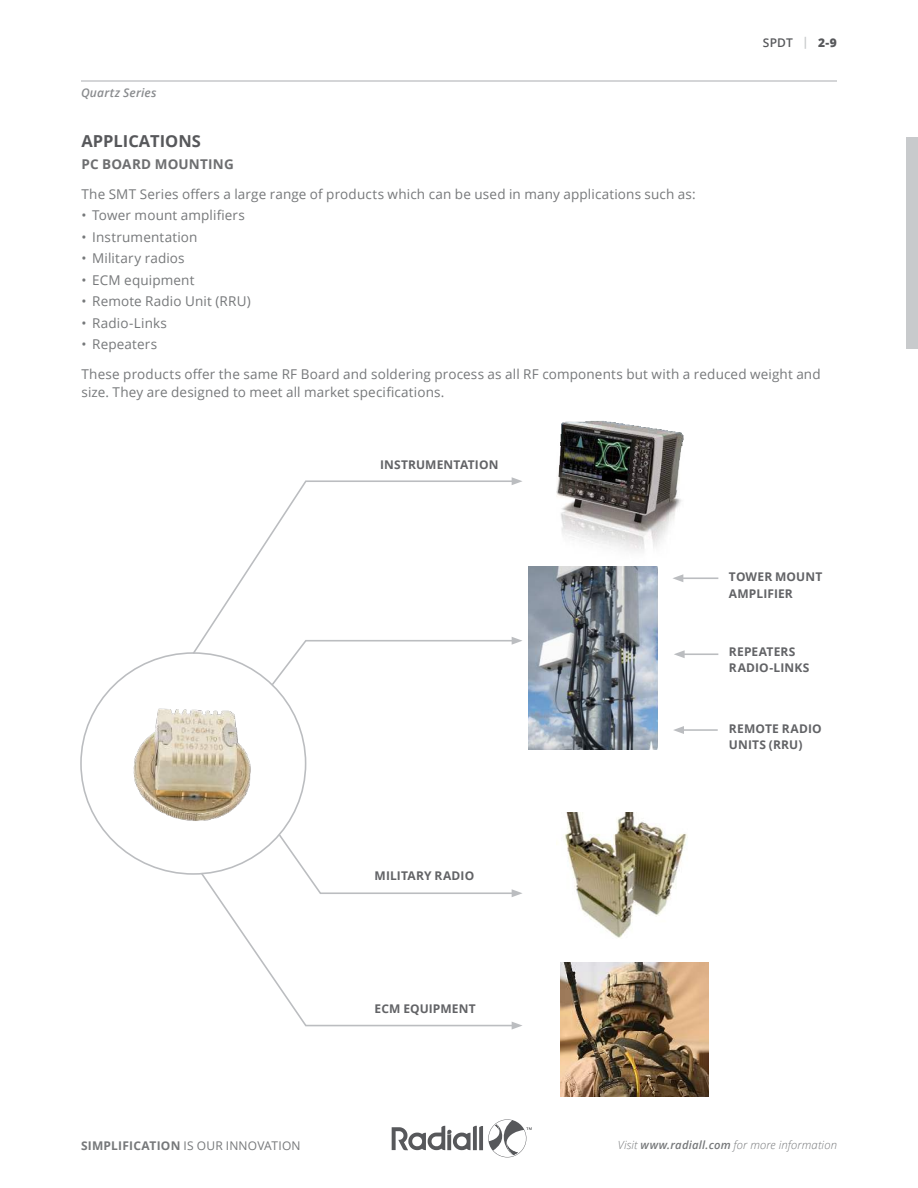
<style>
.page{position:relative;width:918px;height:1188px;background:#fff}
.page>*{position:absolute;margin:0;border:0;box-sizing:border-box;transform-origin:0 0}
.t1{font:700 16.5px "Open Sans";color:#57585b}
.t2{font:13.5px/29.5px "Open Sans";letter-spacing:.01em;color:#76787a}
.t3{font:700 13.5px "Open Sans";letter-spacing:.015em;color:#6d6e70}
.t4{font:700 12px/16.5px "Open Sans";letter-spacing:.01em;color:#626366}
.t5{font:12px "Open Sans";letter-spacing:.015em;color:#76787a}
.t6{font:italic 600 12px "Open Sans";letter-spacing:.02em;color:#898b8e}
.t7{font:600 12px "Open Sans";color:#57585b}
.t8{font:italic 300 11.25px "Open Sans";letter-spacing:.015em;color:#76787a}
.s1{font-weight:700;color:#cbcdce}
.s2{font-weight:800}
.s3{font-weight:700}
.s4{font-weight:600}
</style>
<div class="page">
<div style="left:906px;top:137px;width:12px;height:212px;background:#c8cacc"></div>
<svg style="left:392px;top:1119px;width:140px;height:38px"></svg>
<hr style="left:81px;top:80px;width:756px;height:2px;background:#c6c8ca">
<img style="left:556px;top:421px;width:128px;height:130px">
<img style="left:83px;top:653px;width:223px;height:221px">
<img style="left:528px;top:566px;width:130px;height:184px">
<img style="left:560px;top:962px;width:148px;height:135px">
<img style="left:563px;top:813px;width:125px;height:125px">
<svg style="left:191px;top:480px;width:321px;height:176px"></svg>
<svg style="left:512px;top:477px;width:10px;height:8px"></svg>
<svg style="left:199px;top:871px;width:313px;height:156px"></svg>
<svg style="left:512px;top:1022px;width:10px;height:8px"></svg>
<svg style="left:270px;top:637px;width:252px;height:50px"></svg>
<hr style="left:681px;top:577px;width:37px;height:2px;background:#bbbdc0">
<svg style="left:673px;top:574px;width:10px;height:8px"></svg>
<hr style="left:682px;top:653px;width:36px;height:2px;background:#bbbdc0">
<svg style="left:674px;top:650px;width:11px;height:8px"></svg>
<hr style="left:681px;top:729px;width:37px;height:2px;background:#bbbdc0">
<svg style="left:673px;top:726px;width:11px;height:8px"></svg>
<svg style="left:277px;top:833px;width:245px;height:64px"></svg>
<p class="t7" style="left:763px;top:36px;width:76px">SPDT <span class="s1">|</span> <span class="s2">2-9</span></p>
<p class="t6" style="left:81px;top:88px;width:77px">Quartz Series</p>
<p class="t1" style="left:81px;top:135px;width:121px">APPLICATIONS</p>
<p class="t3" style="left:81px;top:159px;width:154px">PC BOARD MOUNTING</p>
<p class="t2" style="left:81px;top:179px;width:616px">The SMT Series o昀昀ers a large range of products which can be used in many applications such as:</p>
<p class="t2" style="left:81px;top:202px;width:165px">• Tower mount ampli昀椀ers</p>
<p class="t2" style="left:81px;top:224px;width:118px">• Instrumentation</p>
<p class="t2" style="left:81px;top:245px;width:105px">• Military radios</p>
<p class="t2" style="left:81px;top:266px;width:114px">• ECM equipment</p>
<p class="t2" style="left:81px;top:288px;width:171px">• Remote Radio Unit (RRU)</p>
<p class="t2" style="left:81px;top:309px;width:87px">• Radio-Links</p>
<p class="t2" style="left:81px;top:331px;width:741px">• Repeaters<br>These products o昀昀er the same RF Board and soldering process as all RF components but with a reduced weight and</p>
<p class="t2" style="left:81px;top:377px;width:365px">size. They are designed to meet all market speci昀椀cations.</p>
<p class="t4" style="left:380px;top:457px;width:120px">INSTRUMENTATION</p>
<p class="t4" style="left:375px;top:869px;width:101px">MILITARY RADIO</p>
<p class="t4" style="left:375px;top:1001px;width:103px">ECM EQUIPMENT</p>
<p class="t4" style="left:729px;top:570px;width:95px">TOWER MOUNT<br>AMPLIFIER</p>
<p class="t4" style="left:729px;top:644px;width:82px">REPEATERS<br>RADIO-LINKS</p>
<p class="t4" style="left:729px;top:721px;width:94px">REMOTE RADIO<br>UNITS (RRU)</p>
<p class="t5" style="left:81px;top:1139px;width:221px"><span class="s3">SIMPLIFICATION</span> IS OUR INNOVATION</p>
<p class="t8" style="left:618px;top:1140px;width:221px">Visit <span class="s4">www.radiall.com</span> for more information</p>
</div>
